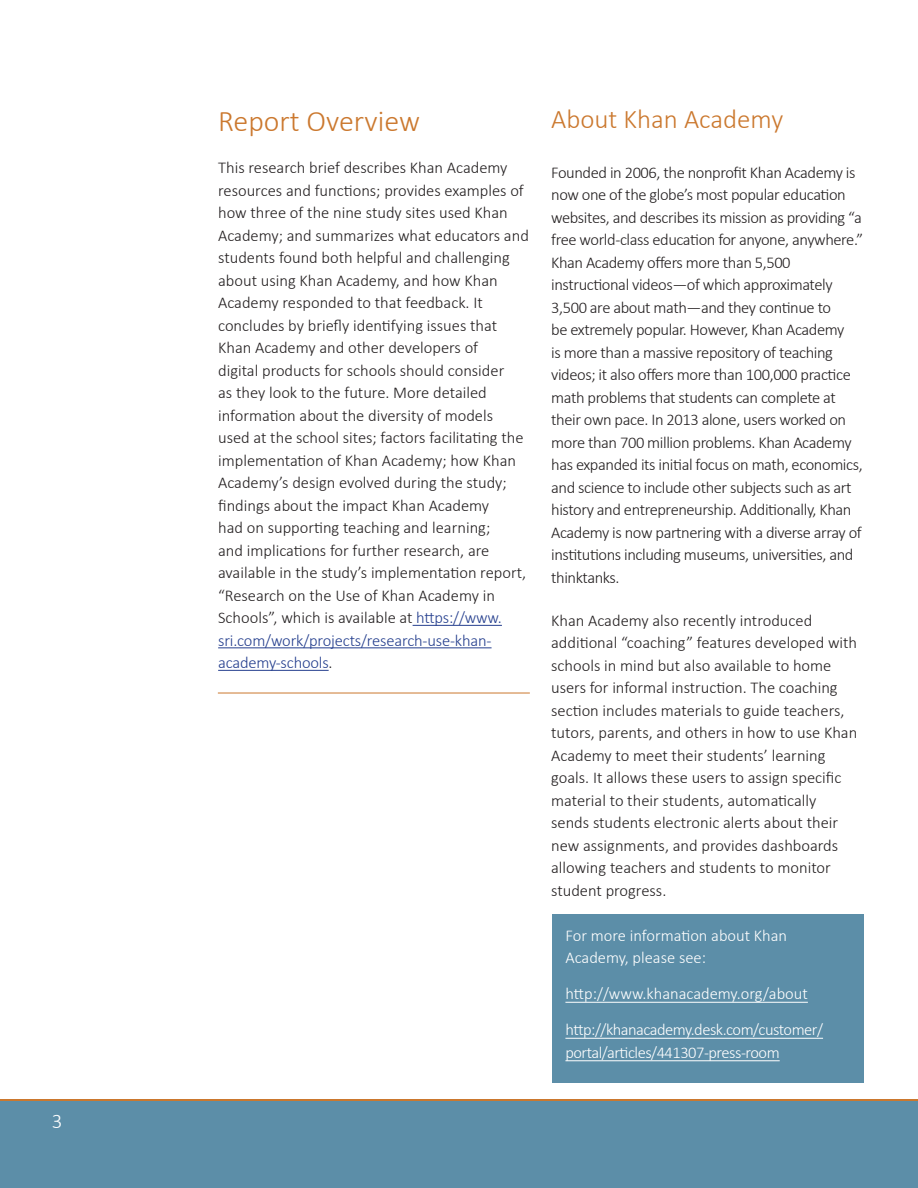
<style>
.page{position:relative;width:918px;height:1188px;background:#fff}
.page>*{position:absolute;margin:0;border:0;box-sizing:border-box;transform-origin:0 0}
.t1{font:300 30px "Calibri";color:#cb782e}
.heading_1{font:300 27px "Calibri";color:#cb782e}
.heading_2{font:300 21px "Calibri";color:#fff}
.body{font:300 16.5px/22.5px "Calibri";color:#231f20}
.body-2{font:300 16.5px/22.5px "Calibri";letter-spacing:-.025em;color:#231f20}
.t2{font:300 16.5px/22.5px "Calibri";letter-spacing:-.015em;color:#fff}
.s1{color:#253f8e}
</style>
<div class="page">
<div style="left:0;top:1099px;width:918px;height:80px;background:#cb782e"></div>
<div style="left:0;top:1101px;width:918px;height:87px;background:#5c8ea8"></div>
<hr style="left:413px;top:625px;width:89px;height:1px;background:#253f8e">
<hr style="left:218px;top:647px;width:274px;height:1px;background:#253f8e">
<hr style="left:218px;top:670px;width:111px;height:1px;background:#253f8e">
<div style="left:552px;top:914px;width:312px;height:168px;background:#5c8ea8"></div>
<hr style="left:565px;top:1002px;width:243px;height:1px;background:#fff">
<hr style="left:565px;top:1038px;width:258px;height:1px;background:#fff">
<hr style="left:565px;top:1060px;width:215px;height:1px;background:#fff">
<hr style="left:218px;top:693px;width:312px;height:1px;background:#cb782e">
<p class="heading_2" style="left:52px;top:1108px;width:12px">3</p>
<p class="t1" style="left:218px;top:102px;width:203px">Report Overview</p>
<p class="body" style="left:218px;top:156px;width:312px">This research brief describes Khan Academy resources and functions; provides examples of how three of the nine study sites used Khan Academy; and summarizes what educators and students found both helpful and challenging about using Khan Academy, and how Khan Academy responded to that feedback. It concludes by briefly identifying issues that Khan Academy and other developers of<br>digital products for schools should consider<br>as they look to the future. More detailed information about the diversity of models used at the school sites; factors facilitating the implementation of Khan Academy; how Khan Academy’s design evolved during the study; findings about the impact Khan Academy<br>had on supporting teaching and learning;<br>and implications for further research, are available in the study’s implementation report, “Research on the Use of Khan Academy in Schools”, which is available at <span class="s1">https://www. sri.com/work/projects/research-use-khan&shy;academy-schools</span>.</p>
<p class="heading_1" style="left:551px;top:103px;width:234px">About Khan Academy</p>
<p class="body-2" style="left:551px;top:160px;width:313px">Founded in 2006, the nonprofit Khan Academy is now one of the globe’s most popular education websites, and describes its mission as providing “a free world-class education for anyone, anywhere.” Khan Academy offers more than 5,500 instructional videos—of which approximately 3,500 are about math—and they continue to<br>be extremely popular. However, Khan Academy<br>is more than a massive repository of teaching videos; it also offers more than 100,000 practice math problems that students can complete at their own pace. In 2013 alone, users worked on more than 700 million problems. Khan Academy has expanded its initial focus on math, economics, and science to include other subjects such as art history and entrepreneurship. Additionally, Khan Academy is now partnering with a diverse array of institutions including museums, universities, and thinktanks.</p>
<p class="body" style="left:551px;top:608px;width:308px">Khan Academy also recently introduced additional “coaching” features developed with schools in mind but also available to home users for informal instruction. The coaching section includes materials to guide teachers, tutors, parents, and others in how to use Khan Academy to meet their students’ learning goals. It allows these users to assign specific material to their students, automatically sends students electronic alerts about their new assignments, and provides dashboards allowing teachers and students to monitor student progress.</p>
<p class="t2" style="left:565px;top:923px;width:223px">For more information about Khan<br>Academy, please see:</p>
<p class="t2" style="left:565px;top:982px;width:244px">http://www.khanacademy.org/about</p>
<p class="t2" style="left:565px;top:1018px;width:259px">http://khanacademy.desk.com/customer/ portal/articles/441307-press-room</p>
</div>
